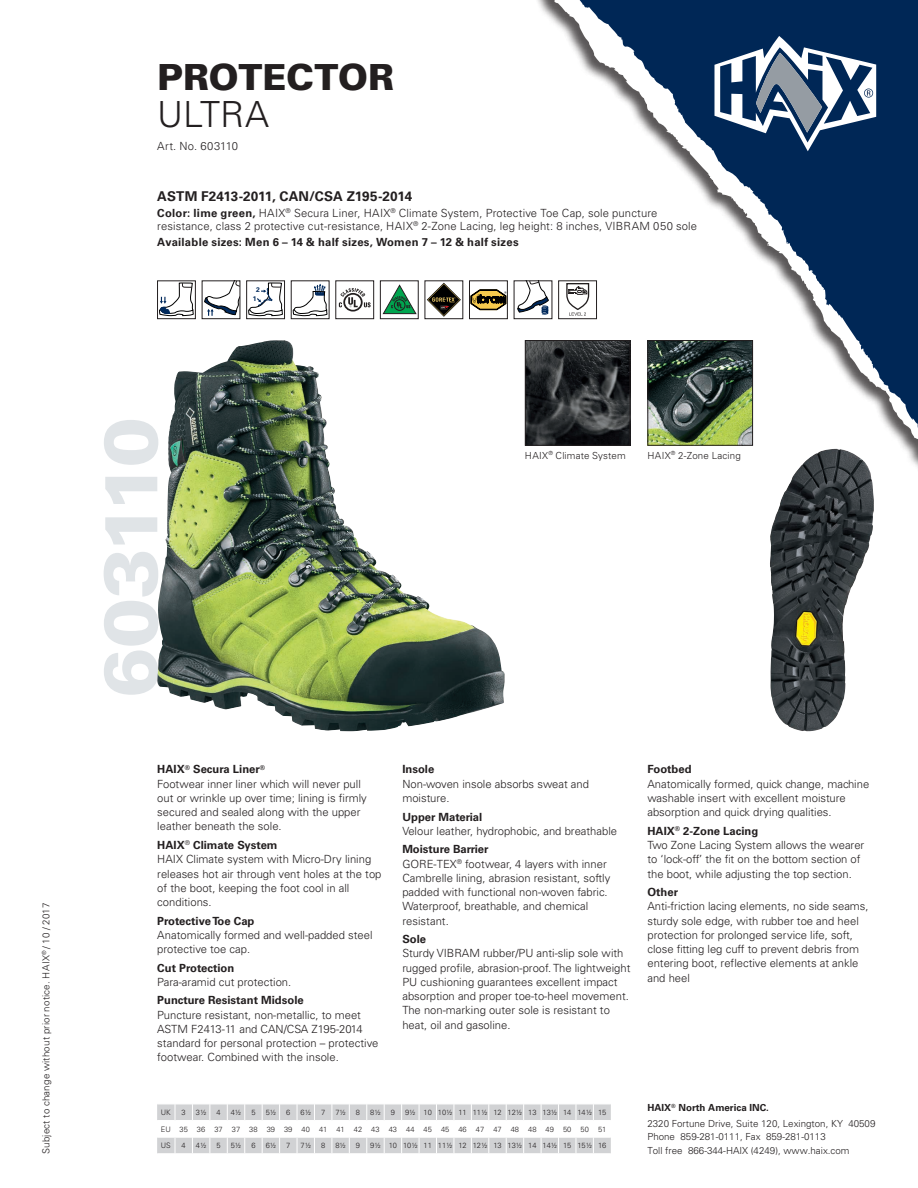
<style>
.page{position:relative;width:918px;height:1188px;background:#fff}
.page>*{position:absolute;margin:0;border:0;box-sizing:border-box;transform-origin:0 0}
.Pruduct_nr__big{font:900 75px "Univers LT Std";letter-spacing:-.055em;color:#e0e4e7}
.product_name_Black{font:900 36px "Univers LT Std";letter-spacing:-.005em;color:#231f20}
.product_name_Black-2{font:300 36px "Univers LT Std";color:#231f20}
.t1{font:700 13.5px "Univers LT Std";letter-spacing:.005em;color:#231f20}
.Basis{font:300 11.25px/14.2px "Univers LT Std";color:#231f20}
.Schuhbeschreibung{font:300 11.25px/14.2px "Univers LT Std";color:#231f20}
.Basis-2{font:700 11.25px "Univers LT Std";color:#231f20}
.Basis-3{font:700 11.25px "Univers LT Std";letter-spacing:.025em;color:#231f20}
.product_name_Black-3{font:300 11.25px "Univers LT Std";letter-spacing:.03em;color:#231f20}
.Drucksache-Nr{font:300 9.75px/15.8px "Univers LT Std";color:#231f20}
.Drucksache-Nr-2{font:300 9.75px "Univers LT Std";letter-spacing:.02em;color:#231f20}
.Legende{font:300 9.75px "Univers LT Std";letter-spacing:.02em;color:#231f20}
.t2{font:300 7.5px "Univers LT Std";color:#231f20}
.t3{font:700 6.75px "Univers LT Std";color:#00295c}
.s1{font-weight:700}
</style>
<div class="page">
<svg style="left:563px;top:0;width:355px;height:460px"></svg>
<svg style="left:157px;top:1104px;width:454px;height:50px"></svg>
<svg style="left:715px;top:36px;width:161px;height:115px"></svg>
<img style="left:770px;top:449px;width:104px;height:282px">
<img style="left:157px;top:340px;width:251px;height:391px">
<svg style="left:248px;top:283px;width:35px;height:33px"></svg>
<div style="left:246px;top:281px;width:39px;height:38px;border:1px solid #231f20"></div>
<svg style="left:293px;top:284px;width:34px;height:32px"></svg>
<svg style="left:343px;top:293px;width:20px;height:19px"></svg>
<svg style="left:345px;top:295px;width:16px;height:15px"></svg>
<svg style="left:339px;top:288px;width:32px;height:19px"></svg>
<div style="left:336px;top:281px;width:38px;height:38px;border:1px solid #231f20"></div>
<svg style="left:382px;top:284px;width:34px;height:31px"></svg>
<svg style="left:383px;top:285px;width:33px;height:29px"></svg>
<div style="left:380px;top:281px;width:38px;height:38px;border:1px solid #231f20"></div>
<svg style="left:427px;top:283px;width:34px;height:34px"></svg>
<svg style="left:471px;top:289px;width:35px;height:21px"></svg>
<div style="left:469px;top:281px;width:39px;height:38px;border:1px solid #231f20"></div>
<svg style="left:517px;top:283px;width:32px;height:32px"></svg>
<div style="left:514px;top:281px;width:38px;height:38px;border:1px solid #231f20"></div>
<div style="left:559px;top:281px;width:38px;height:38px;background:#fff"></div>
<svg style="left:566px;top:283px;width:24px;height:33px"></svg>
<div style="left:558px;top:281px;width:39px;height:38px;border:1px solid #231f20"></div>
<svg style="left:159px;top:283px;width:35px;height:33px"></svg>
<div style="left:157px;top:281px;width:39px;height:38px;border:1px solid #231f20"></div>
<svg style="left:204px;top:283px;width:34px;height:33px"></svg>
<div style="left:202px;top:281px;width:38px;height:38px;border:1px solid #231f20"></div>
<img style="left:527px;top:342px;width:101px;height:102px">
<div style="left:525px;top:340px;width:105px;height:106px;border:1px solid #231f20"></div>
<img style="left:649px;top:342px;width:102px;height:102px">
<div style="left:647px;top:340px;width:106px;height:106px;border:1px solid #231f20"></div>
<p class="Drucksache-Nr-2" style="left:40px;top:1154px;width:252px;rotate:-90deg">Subject to change without prior notice. HAIX<sup>®</sup> / 10 / 2017</p>
<p class="product_name_Black" style="left:157px;top:54px;width:238px">PROTECTOR</p>
<p class="product_name_Black-2" style="left:157px;top:93px;width:113px">ULTRA</p>
<p class="product_name_Black-3" style="left:157px;top:139px;width:82px">Art. No. 603110</p>
<p class="t1" style="left:157px;top:188px;width:256px">ASTM F2413-2011, CAN/CSA Z195-2014</p>
<p class="Basis" style="left:157px;top:206px;width:541px;line-height:13.5px"><span class="s1">Color: lime green,</span> HAIX<sup>®</sup> Secura Liner, HAIX<sup>®</sup> Climate System, Protective Toe Cap, sole puncture resistance, class 2 protective cut-resistance, HAIX<sup>®</sup> 2-Zone Lacing, leg height: 8 inches, VIBRAM 050 sole</p>
<p class="Basis-3" style="left:157px;top:235px;width:363px">Available sizes: Men 6 – 14 &amp; half sizes, Women 7 – 12 &amp; half sizes</p>
<p class="t3" style="left:256px;top:285px;width:5px">2</p>
<p class="t3" style="left:253px;top:294px;width:5px">1</p>
<p class="Pruduct_nr__big" style="left:83px;top:698px;width:282px;rotate:-90deg">603110</p>
<p class="Legende" style="left:525px;top:449px;width:102px">HAIX<sup>®</sup> Climate System</p>
<p class="Legende" style="left:647px;top:449px;width:95px">HAIX<sup>®</sup> 2-Zone Lacing</p>
<p class="Basis-2" style="left:157px;top:763px;width:109px">HAIX<sup>®</sup> Secura Liner<sup>®</sup></p>
<p class="Basis" style="left:157px;top:777px;width:211px">Footwear inner liner which will never pull out or wrinkle up over time; lining is firmly secured and sealed along with the upper leather beneath the sole.</p>
<p class="Schuhbeschreibung" style="left:157px;top:838px;width:226px"><span class="s1">HAIX</span><sup>®</sup> <span class="s1">Climate System<br></span>HAIX Climate system with Micro-Dry lining releases hot air through vent holes at the top of the boot, keeping the foot cool in all conditions.</p>
<p class="Basis-2" style="left:157px;top:914px;width:99px">Protective Toe Cap</p>
<p class="Basis" style="left:157px;top:928px;width:217px">Anatomically formed and well-padded steel protective toe cap.</p>
<p class="Basis-2" style="left:157px;top:961px;width:79px">Cut Protection</p>
<p class="Basis" style="left:157px;top:975px;width:136px">Para-aramid cut protection.</p>
<p class="Basis" style="left:157px;top:993px;width:223px"><span class="s1">Puncture Resistant Midsole<br></span>Puncture resistant, non-metallic, to meet ASTM F2413-11 and CAN/CSA Z195-2014 standard for personal protection – protective footwear. Combined with the insole.</p>
<p class="Basis-2" style="left:402px;top:763px;width:33px">Insole</p>
<p class="Basis" style="left:402px;top:777px;width:188px">Non-woven insole absorbs sweat and moisture.</p>
<p class="Basis-2" style="left:402px;top:810px;width:81px">Upper Material</p>
<p class="Basis" style="left:402px;top:824px;width:216px">Velour leather, hydrophobic, and breathable</p>
<p class="Basis-2" style="left:402px;top:843px;width:88px">Moisture Barrier</p>
<p class="Basis" style="left:402px;top:856px;width:210px">GORE-TEX<sup>®</sup> footwear, 4 layers with inner Cambrelle lining, abrasion resistant, softly padded with functional non-woven fabric.<br>Waterproof, breathable, and chemical resistant.</p>
<p class="Basis" style="left:402px;top:932px;width:230px"><span class="s1">Sole<br></span>Sturdy VIBRAM rubber/PU anti-slip sole with rugged profile, abrasion-proof. The lightweight PU cushioning guarantees excellent impact absorption and proper toe-to-heel movement.<br>The non-marking outer sole is resistant to heat, oil and gasoline.</p>
<p class="Basis-2" style="left:647px;top:763px;width:46px">Footbed</p>
<p class="Basis" style="left:647px;top:777px;width:223px">Anatomically formed, quick change, machine washable insert with excellent moisture absorption and quick drying qualities.</p>
<p class="Schuhbeschreibung" style="left:647px;top:824px;width:218px"><span class="s1">HAIX</span><sup>®</sup> <span class="s1">2-Zone Lacing<br></span>Two Zone Lacing System allows the wearer to ‘lock-off’ the fit on the bottom section of the boot, while adjusting the top section.</p>
<p class="Basis-2" style="left:647px;top:885px;width:32px">Other</p>
<p class="Schuhbeschreibung" style="left:647px;top:899px;width:223px">Anti-friction lacing elements, no side seams, sturdy sole edge, with rubber toe and heel protection for prolonged service life, soft, close fitting leg cuff to prevent debris from entering boot, reflective elements at ankle and heel</p>
<p class="t2" style="left:161px;top:1108px;width:11px">UK</p>
<p class="t2" style="left:182px;top:1108px;width:6px">3</p>
<p class="t2" style="left:196px;top:1108px;width:12px">3½</p>
<p class="t2" style="left:217px;top:1108px;width:6px">4</p>
<p class="t2" style="left:231px;top:1108px;width:12px">4½</p>
<p class="t2" style="left:251px;top:1108px;width:6px">5</p>
<p class="t2" style="left:266px;top:1108px;width:12px">5½</p>
<p class="t2" style="left:286px;top:1108px;width:6px">6</p>
<p class="t2" style="left:301px;top:1108px;width:12px">6½</p>
<p class="t2" style="left:321px;top:1108px;width:6px">7</p>
<p class="t2" style="left:335px;top:1108px;width:12px">7½</p>
<p class="t2" style="left:356px;top:1108px;width:6px">8</p>
<p class="t2" style="left:370px;top:1108px;width:12px">8½</p>
<p class="t2" style="left:391px;top:1108px;width:6px">9</p>
<p class="t2" style="left:405px;top:1108px;width:203px">9½ 10 10½ 11 11½ 12 12½ 13 13½ 14 14½ 15</p>
<p class="t2" style="left:161px;top:1124px;width:447px">EU 35 36 37 37 38 39 39 40 41 41 42 43 43 44 45 45 46 47 47 48 48 49 50 50 51</p>
<p class="t2" style="left:161px;top:1141px;width:11px">US</p>
<p class="t2" style="left:182px;top:1141px;width:6px">4</p>
<p class="t2" style="left:196px;top:1141px;width:12px">4½</p>
<p class="t2" style="left:217px;top:1141px;width:6px">5</p>
<p class="t2" style="left:231px;top:1141px;width:12px">5½</p>
<p class="t2" style="left:251px;top:1141px;width:6px">6</p>
<p class="t2" style="left:266px;top:1141px;width:12px">6½</p>
<p class="t2" style="left:286px;top:1141px;width:6px">7</p>
<p class="t2" style="left:301px;top:1141px;width:12px">7½</p>
<p class="t2" style="left:321px;top:1141px;width:6px">8</p>
<p class="t2" style="left:335px;top:1141px;width:12px">8½</p>
<p class="t2" style="left:356px;top:1141px;width:6px">9</p>
<p class="t2" style="left:370px;top:1141px;width:238px">9½ 10 10½ 11 11½ 12 12½ 13 13½ 14 14½ 15 15½ 16</p>
<p class="Drucksache-Nr" style="left:647px;top:1099px;width:230px"><span class="s1">HAIX</span><sup>®</sup> <span class="s1">North America INC.<br></span>2320 Fortune Drive, Suite 120, Lexington, KY 40509</p>
<p class="Drucksache-Nr" style="left:647px;top:1130px;width:204px;line-height:13.6px">Phone 859-281-0111, Fax 859-281-0113<br>Toll free 866-344-HAIX (4249), www.haix.com</p>
</div>
